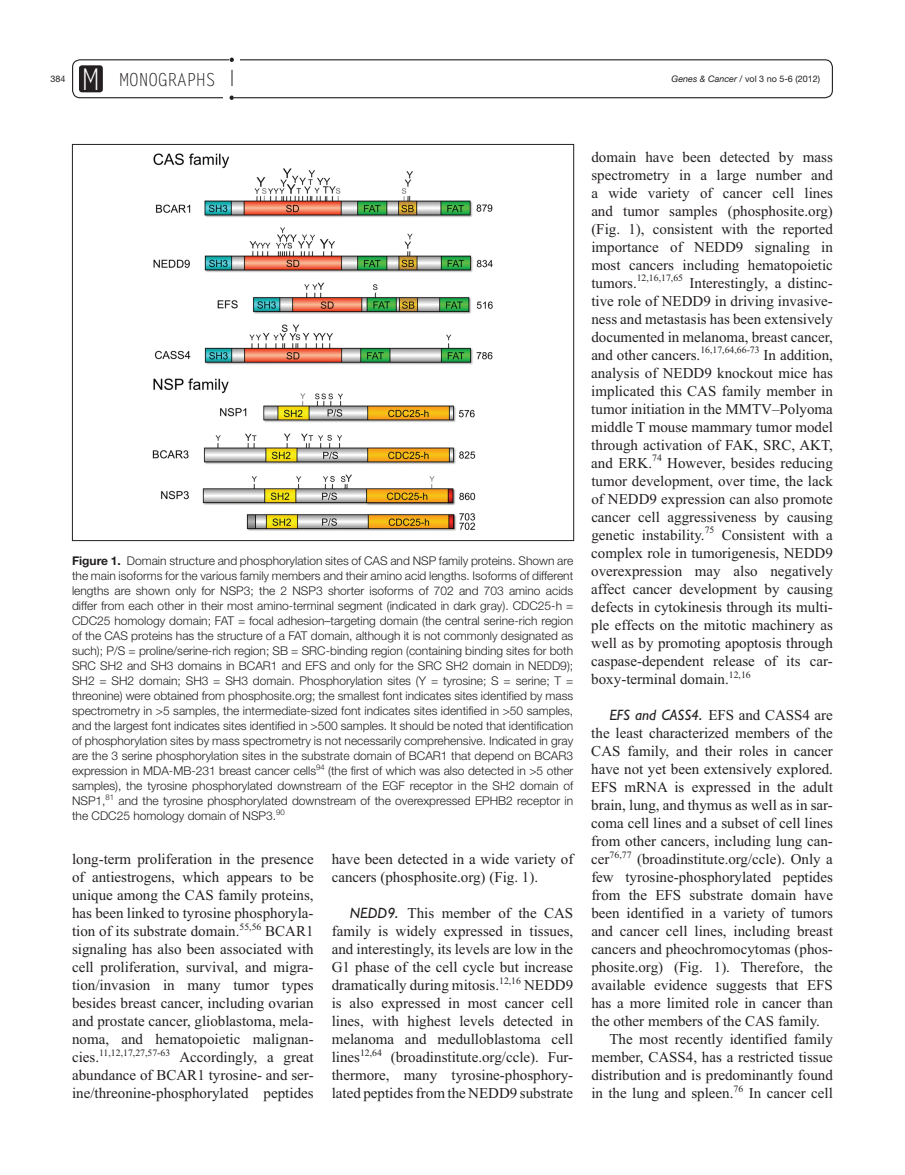
<style>
.page{position:relative;width:905px;height:1175px;background:#fff}
.page>*{position:absolute;margin:0;border:0;box-sizing:border-box;transform-origin:0 0}
.t1{font:18px "Letter Gothic Std";letter-spacing:-.04em;color:#231f20;scale:.95 1}
.t2{font:15px/18px "Times New Roman";color:#231f20;text-align:justify}
.t3{font:300 12px/15px "Helvetica Neue";color:#231f20;text-align:justify}
.t4{font:9.75px "Times New Roman";color:#231f20}
.t5{font:9px "Helvetica Neue";color:#231f20}
.t6{font:300 7.8px "Helvetica Neue";color:#231f20}
.s1{font-size:30px;color:#fff}
.s2{font-style:italic}
.s3{font-weight:700}
.s4{font-family:"Gill Sans";font-style:italic}
.s5{font-family:"Helvetica Neue";font-style:italic}
</style>
<div class="page">
<div style="left:72px;top:59px;width:760px;height:39px;border:1px solid #231f20;border-radius:8px"></div>
<svg style="left:231px;top:70px;width:1px;height:16px"></svg>
<div style="left:230px;top:48px;width:10px;height:15px;background:#fff"></div>
<svg style="left:230px;top:58px;width:4px;height:4px"></svg>
<div style="left:223px;top:86px;width:11px;height:15px;background:#fff"></div>
<svg style="left:229px;top:95px;width:5px;height:5px"></svg>
<div style="left:79px;top:65px;width:24px;height:27px;background:#231f20;border-radius:3px"></div>
<img style="left:152px;top:153px;width:341px;height:378px">
<p class="t5" style="left:50px;top:74px;width:17px">384</p>
<p class="t1" style="left:82px;top:69px;width:142px"><span class="s1">M</span> MONOGRAPHS</p>
<p class="t5" style="left:671px;top:74px;width:150px"><span class="s2">Genes &amp; Cancer /</span> vol 3 no 5-6 (2012)</p>
<p class="t3" style="left:72px;top:553px;width:503px"><span class="s3">Figure 1.</span> Domain structure and phosphorylation sites of CAS and NSP family proteins. Shown are the main isoforms for the various family members and their amino acid lengths. Isoforms of different lengths are shown only for NSP3; the 2 NSP3 shorter isoforms of 702 and 703 amino acids differ from each other in their most amino-terminal segment (indicated in dark gray). CDC25-h = CDC25 homology domain; FAT = focal adhesion–targeting domain (the central serine-rich region of the CAS proteins has the structure of a FAT domain, although it is not commonly designated as such); P/S = proline/serine-rich region; SB = SRC-binding region (containing binding sites for both SRC SH2 and SH3 domains in BCAR1 and EFS and only for the SRC SH2 domain in NEDD9); SH2 = SH2 domain; SH3 = SH3 domain. Phosphorylation sites (Y = tyrosine; S = serine; T = threonine) were obtained from phosphosite.org; the smallest font indicates sites identified by mass spectrometry in &gt;5 samples, the intermediate-sized font indicates sites identified in &gt;50 samples, and the largest font indicates sites identified in &gt;500 samples. It should be noted that identification of phosphorylation sites by mass spectrometry is not necessarily comprehensive. Indicated in gray are the 3 serine phosphorylation sites in the substrate domain of BCAR1 that depend on BCAR3 expression in MDA-MB-231 breast cancer cells</p>
<p class="t6" style="left:316px;top:762px;width:10px">94</p>
<p class="t3" style="left:72px;top:763px;width:503px;text-indent:256px">(the first of which was also detected in &gt;5 other samples), the tyrosine phosphorylated downstream of the EGF receptor in the SH2 domain of NSP1,<sup>81</sup> and the tyrosine phosphorylated downstream of the overexpressed EPHB2 receptor in the CDC25 homology domain of NSP3.<sup>90</sup></p>
<p class="t2" style="left:72px;top:850px;width:243px">long-term proliferation in the presence of antiestrogens, which appears to be unique among the CAS family proteins, has been linked to tyrosine phosphoryla&shy;tion of its substrate domain.</p>
<p class="t4" style="left:239px;top:921px;width:23px">55,56</p>
<p class="t2" style="left:72px;top:922px;width:243px;text-indent:193px">BCAR1 signaling has also been associated with cell proliferation, survival, and migra&shy;tion/invasion in many tumor types besides breast cancer, including ovarian and prostate cancer, glioblastoma, mela&shy;noma, and hematopoietic malignan&shy;cies.</p>
<p class="t4" style="left:99px;top:1047px;width:73px">11,12,17,27,57-63</p>
<p class="t2" style="left:72px;top:1048px;width:243px;text-indent:107px">Accordingly, a great abundance of BCAR1 tyrosine- and ser&shy;ine/threonine-phosphorylated peptides</p>
<p class="t2" style="left:332px;top:850px;width:243px">have been detected in a wide variety of cancers (phosphosite.org) (Fig. 1).</p>
<p class="t2" style="left:331px;top:904px;width:243px;text-indent:18px"><span class="s4">NEDD9</span><span class="s5">.</span> This member of the CAS family is widely expressed in tissues, and interestingly, its levels are low in the G1 phase of the cell cycle but increase dramatically during mitosis.<sup>12,16</sup> NEDD9 is also expressed in most cancer cell lines, with highest levels detected in melanoma and medulloblastoma cell lines</p>
<p class="t4" style="left:360px;top:1047px;width:23px">12,64</p>
<p class="t2" style="left:332px;top:1048px;width:243px;text-indent:59px">(broadinstitute.org/ccle). Fur&shy;thermore, many tyrosine-phosphory&shy;lated peptides from the NEDD9 substrate</p>
<p class="t2" style="left:591px;top:148px;width:243px">domain have been detected by mass spectrometry in a large number and a wide variety of cancer cell lines and tumor samples (phosphosite.org) (Fig. 1), consistent with the reported importance of NEDD9 signaling in most cancers including hematopoietic tumors.</p>
<p class="t4" style="left:636px;top:273px;width:48px">12,16,17,65</p>
<p class="t2" style="left:591px;top:274px;width:243px;text-indent:98px">Interestingly, a distinc&shy;tive role of NEDD9 in driving invasive&shy;ness and metastasis has been extensively documented in melanoma, breast cancer, and other cancers.</p>
<p class="t4" style="left:700px;top:345px;width:61px">16,17,64,66-73</p>
<p class="t2" style="left:591px;top:346px;width:243px;text-indent:172px">In addition, analysis of NEDD9 knockout mice has implicated this CAS family member in tumor initiation in the MMTV–Polyoma middle T mouse mammary tumor model through activation of FAK, SRC, AKT, and ERK.</p>
<p class="t4" style="left:652px;top:453px;width:11px">74</p>
<p class="t2" style="left:591px;top:454px;width:243px;text-indent:76px">However, besides reducing tumor development, over time, the lack of NEDD9 expression can also promote cancer cell aggressiveness by causing genetic instability.</p>
<p class="t4" style="left:704px;top:525px;width:11px">75</p>
<p class="t2" style="left:591px;top:526px;width:243px;text-indent:130px">Consistent with a complex role in tumorigenesis, NEDD9 overexpression may also negatively affect cancer development by causing defects in cytokinesis through its multi&shy;ple effects on the mitotic machinery as well as by promoting apoptosis through caspase-dependent release of its car&shy;boxy-terminal domain.</p>
<p class="t4" style="left:728px;top:669px;width:23px">12,16</p>
<p class="t2" style="left:591px;top:706px;width:243px;text-indent:18px"><span class="s4">EFS and CASS4</span><span class="s5">.</span> EFS and CASS4 are the least characterized members of the CAS family, and their roles in cancer have not yet been extensively explored.<br>EFS mRNA is expressed in the adult brain, lung, and thymus as well as in sar&shy;coma cell lines and a subset of cell lines from other cancers, including lung can&shy;cer</p>
<p class="t4" style="left:609px;top:849px;width:23px">76,77</p>
<p class="t2" style="left:637px;top:850px;width:197px">(broadinstitute.org/ccle). Only a</p>
<p class="t2" style="left:591px;top:868px;width:243px">few tyrosine-phosphorylated peptides</p>
<p class="t2" style="left:591px;top:886px;width:243px">from the EFS substrate domain have</p>
<p class="t2" style="left:591px;top:904px;width:243px">been identified in a variety of tumors</p>
<p class="t2" style="left:591px;top:922px;width:243px">and cancer cell lines, including breast</p>
<p class="t2" style="left:591px;top:940px;width:243px">cancers and pheochromocytomas (phos-</p>
<p class="t2" style="left:591px;top:958px;width:243px">phosite.org) (Fig. 1). Therefore, the</p>
<p class="t2" style="left:591px;top:976px;width:243px">available evidence suggests that EFS</p>
<p class="t2" style="left:591px;top:994px;width:243px">has a more limited role in cancer than</p>
<p class="t2" style="left:591px;top:1012px;width:230px">the other members of the CAS family.</p>
<p class="t2" style="left:609px;top:1030px;width:225px">The most recently identified family</p>
<p class="t2" style="left:591px;top:1048px;width:243px">member, CASS4, has a restricted tissue</p>
<p class="t2" style="left:591px;top:1066px;width:243px">distribution and is predominantly found</p>
<p class="t2" style="left:591px;top:1084px;width:243px">in the lung and spleen.<sup>76</sup> In cancer cell</p>
</div>
